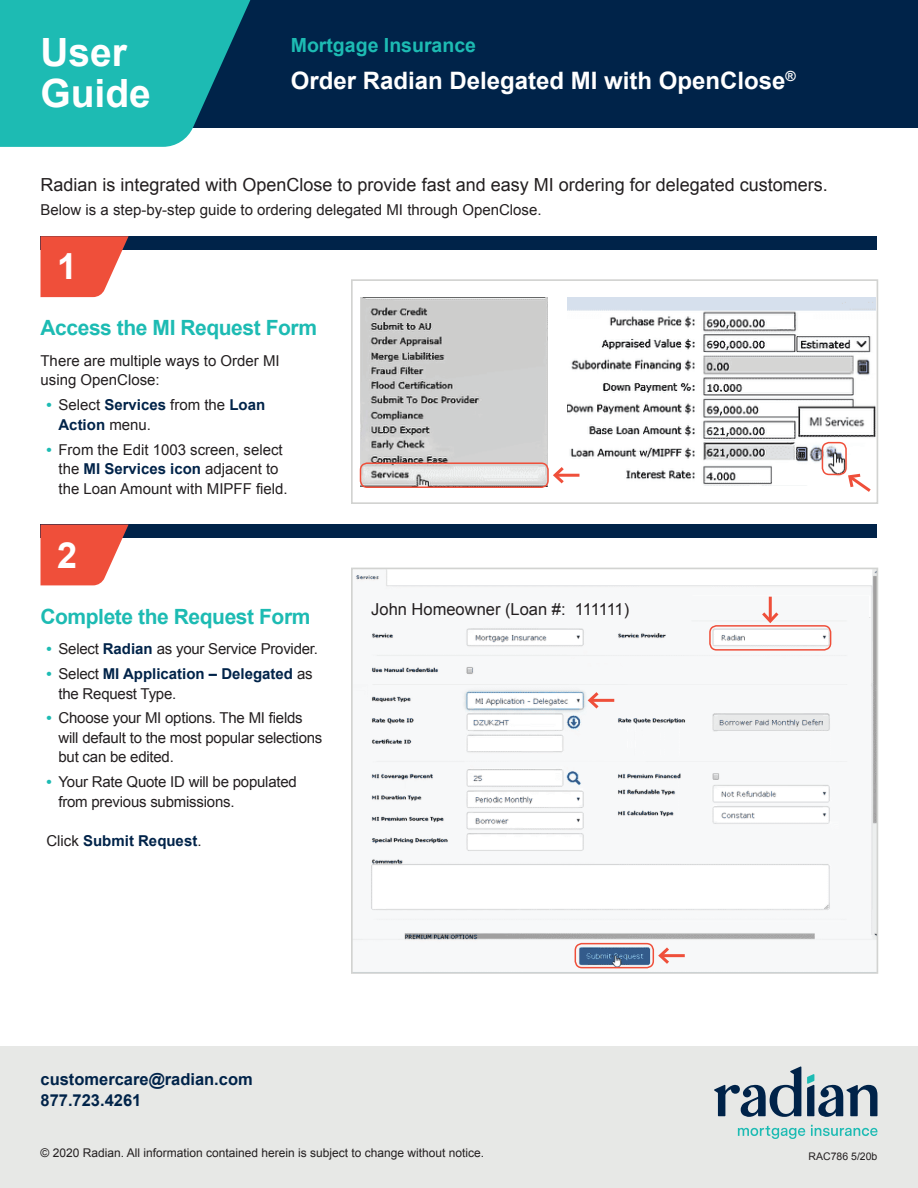
<style>
.page{position:relative;width:918px;height:1188px;background:#fff}
.page>*{position:absolute;margin:0;border:0;box-sizing:border-box;transform-origin:0 0}
.t1{font:700 39px/40.7px "Arial";color:#fff}
.t2{font:700 36px "Arial";color:#fff}
.t3{font:700 24px "Arial";color:#fff}
.t4{font:700 21px "Arial";letter-spacing:-.02em;color:#1dbbb3}
.t5{font:700 19.5px "Arial";color:#1dbbb3}
.t6{font:18px "Arial";color:#231f20}
.t7{font:700 16.5px/21px "Arial";color:#002349}
.t8{font:16.5px "Arial";color:#231f20}
.t9{font:15px/19.5px "Arial";letter-spacing:-.015em;color:#231f20}
.t10{font:700 15px "Arial";color:#002349}
.t11{font:12px "Arial";color:#231f20}
.t12{font:10.5px "Arial";color:#231f20}
.s1{font-weight:700;color:#1dbbb3}
.s2{font-weight:700;color:#002349}
.s3{font-weight:400;color:#231f20}
</style>
<div class="page">
<div style="left:0;top:0;width:918px;height:128px;background:#002349"></div>
<svg style="left:0;top:0;width:251px;height:147px"></svg>
<div style="left:0;top:1046px;width:918px;height:142px;background:#e7e8e6"></div>
<svg style="left:807px;top:1074px;width:70px;height:43px"></svg>
<svg style="left:714px;top:1066px;width:87px;height:51px"></svg>
<svg style="left:738px;top:1126px;width:67px;height:13px"></svg>
<svg style="left:811px;top:1125px;width:66px;height:11px"></svg>
<div style="left:40px;top:236px;width:838px;height:14px;background:#002349"></div>
<svg style="left:41px;top:236px;width:88px;height:61px"></svg>
<div style="left:40px;top:525px;width:838px;height:13px;background:#002349"></div>
<svg style="left:41px;top:525px;width:88px;height:60px"></svg>
<img style="left:354px;top:571px;width:521px;height:398px">
<div style="left:351px;top:568px;width:527px;height:406px;border:2px solid #d2d3d1"></div>
<img style="left:360px;top:298px;width:188px;height:188px">
<div style="left:351px;top:279px;width:527px;height:225px;border:2px solid #d2d3d1"></div>
<img style="left:567px;top:298px;width:309px;height:188px">
<div style="left:822px;top:442px;width:25px;height:33px;border:2px solid #ef4f3a;border-radius:7px"></div>
<svg style="left:846px;top:472px;width:28px;height:20px"></svg>
<div style="left:360px;top:462px;width:189px;height:26px;border:2px solid #ef4f3a;border-radius:7px"></div>
<hr style="left:555px;top:474px;width:24px;height:3px;background:#ef4f3a">
<svg style="left:553px;top:467px;width:14px;height:17px"></svg>
<div style="left:709px;top:625px;width:122px;height:26px;border:2px solid #ef4f3a;border-radius:7px"></div>
<hr style="left:769px;top:597px;width:3px;height:24px;background:#ef4f3a">
<svg style="left:759px;top:609px;width:23px;height:16px"></svg>
<div style="left:575px;top:943px;width:79px;height:25px;border:2px solid #ef4f3a;border-radius:7px"></div>
<hr style="left:660px;top:954px;width:25px;height:3px;background:#ef4f3a">
<svg style="left:656px;top:944px;width:16px;height:23px"></svg>
<hr style="left:590px;top:699px;width:24px;height:3px;background:#ef4f3a">
<svg style="left:585px;top:689px;width:17px;height:23px"></svg>
<h1 class="t1" style="left:40px;top:33px;width:112px">User<br>Guide</h1>
<h3 class="t5" style="left:291px;top:32px;width:187px">Mortgage Insurance</h3>
<h3 class="t3" style="left:291px;top:64px;width:507px">Order Radian Delegated MI with OpenClose<sup>®</sup></h3>
<p class="t6" style="left:40px;top:173px;width:789px">Radian is integrated with OpenClose to provide fast and easy MI ordering for delegated customers.</p>
<p class="t9" style="left:40px;top:200px;width:503px">Below is a step-by-step guide to ordering delegated MI through OpenClose.</p>
<h2 class="t2" style="left:57px;top:243px;width:22px">1</h2>
<h3 class="t4" style="left:40px;top:314px;width:278px">Access the MI Request Form</h3>
<p class="t9" style="left:40px;top:351px;width:241px">There are multiple ways to Order MI using OpenClose:</p>
<p class="t9" style="left:58px;top:395px;width:208px;text-indent:-12px"><span class="s1">•</span> Select <span class="s2">Services</span> from the <span class="s2">Loan<br>Action</span> menu.</p>
<p class="t9" style="left:58px;top:440px;width:231px;text-indent:-12px"><span class="s1">•</span> From the Edit 1003 screen, select the <span class="s2">MI Services icon</span> adjacent to the Loan Amount with MIPFF field.</p>
<h2 class="t2" style="left:57px;top:531px;width:22px">2</h2>
<h3 class="t4" style="left:40px;top:603px;width:271px">Complete the Request Form</h3>
<p class="t9" style="left:46px;top:639px;width:273px"><span class="s1">•</span> Select <span class="s2">Radian</span> as your Service Provider.</p>
<p class="t9" style="left:58px;top:664px;width:256px;text-indent:-12px"><span class="s1">•</span> Select <span class="s2">MI Application – Delegated</span> as the Request Type.</p>
<p class="t9" style="left:58px;top:709px;width:265px;text-indent:-12px"><span class="s1">•</span> Choose your MI options. The MI fields will default to the most popular selections but can be edited.</p>
<p class="t9" style="left:58px;top:773px;width:240px;text-indent:-12px"><span class="s1">•</span> Your Rate Quote ID will be populated from previous submissions.</p>
<p class="t10" style="left:47px;top:831px;width:157px"><span class="s3">Click</span> Submit Request<span class="s3">.</span></p>
<p class="t8" style="left:371px;top:598px;width:260px">John Homeowner (Loan #: 111111)</p>
<p class="t7" style="left:40px;top:1069px;width:214px">customercare@radian.com<br>877.723.4261</p>
<p class="t11" style="left:40px;top:1145px;width:445px">© 2020 Radian. All information contained herein is subject to change without notice.</p>
<p class="t12" style="left:809px;top:1149px;width:70px">RAC786 5/20b</p>
</div>
